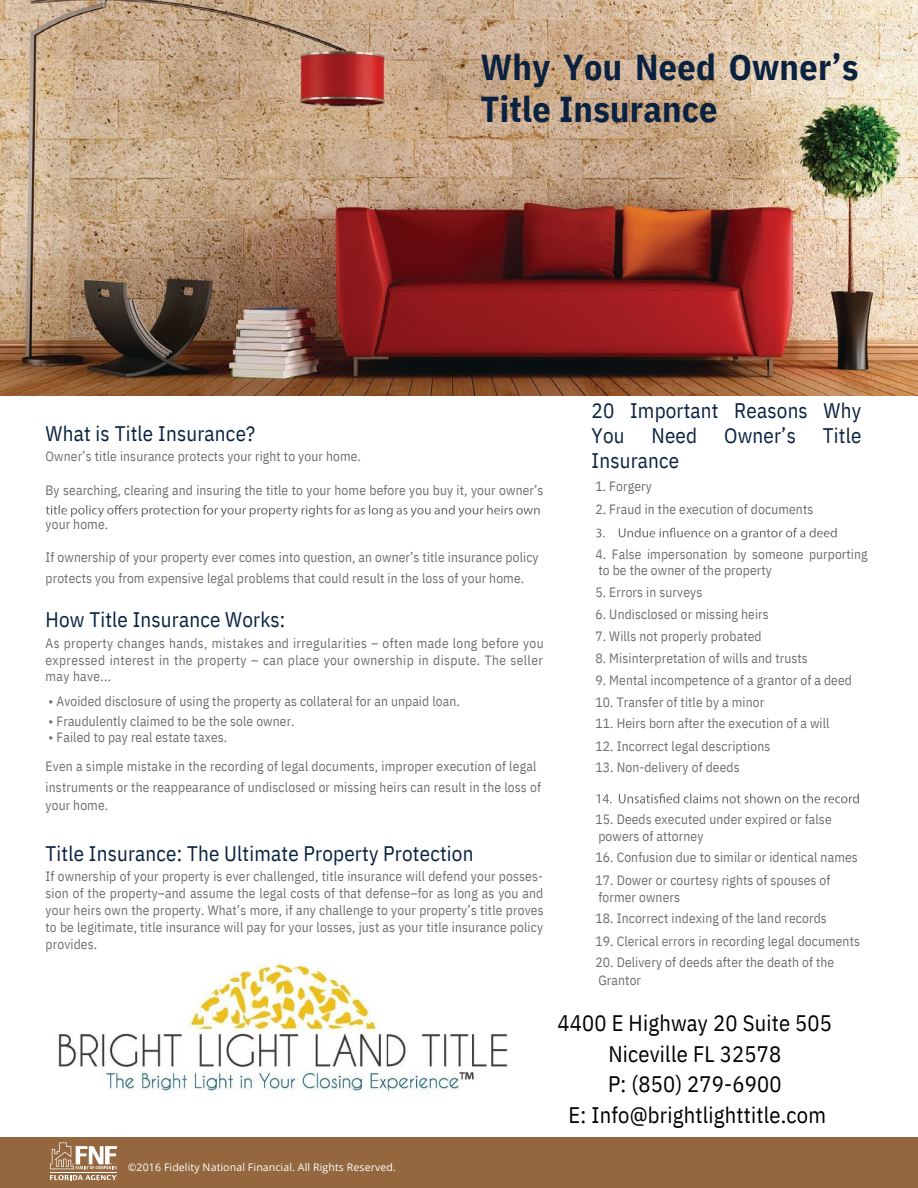
<style>
.page{position:relative;width:918px;height:1188px;background:#fff}
.page>*{position:absolute;margin:0;border:0;box-sizing:border-box;transform-origin:0 0}
.t1{font:700 36px/42.8px "IBM Plex Sans Cond";letter-spacing:.01em;color:#0a2240}
.t2{font:22.35px/30.8px "IBM Plex Sans Cond";letter-spacing:.01em;color:#000;text-align:center}
.t3{font:21px/24.8px "IBM Plex Sans Cond";letter-spacing:.01em;color:#0a2240}
.t4{font:13.5px/16.8px "IBM Plex Sans Cond";letter-spacing:.01em;color:#6d6e70}
.t5{font:10.5px "Open Sans";letter-spacing:.015em;color:#fff}
</style>
<div class="page">
<img style="left:0;top:0;width:917px;height:396px">
<svg style="left:46px;top:505px;width:494px;height:12px"></svg>
<div style="left:0;top:1138px;width:918px;height:50px;background:#94673f"></div>
<hr style="left:50px;top:1172px;width:67px;height:1px;background:#fff">
<svg style="left:50px;top:1175px;width:67px;height:5px"></svg>
<svg style="left:50px;top:1142px;width:67px;height:27px"></svg>
<svg style="left:596px;top:528px;width:241px;height:12px"></svg>
<svg style="left:597px;top:793px;width:262px;height:10px"></svg>
<img style="left:58px;top:959px;width:450px;height:133px">
<h1 class="t1" style="left:480px;top:43px;width:380px">Why You Need Owner’s<br>Title Insurance</h1>
<h3 class="t3" style="left:46px;top:419px;width:211px">What is Title Insurance?</h3>
<p class="t4" style="left:46px;top:447px;width:317px">Owner’s title insurance protects your right to your home.</p>
<p class="t4" style="left:46px;top:481px;width:499px">By searching, clearing and insuring the title to your home before you buy it, your owner’s</p>
<p class="t4" style="left:46px;top:514px;width:64px">your home.</p>
<p class="t4" style="left:46px;top:546px;width:495px;line-height:20.2px">If ownership of your property ever comes into question, an owner’s title insurance policy protects you from expensive legal problems that could result in the loss of your home.</p>
<h3 class="t3" style="left:46px;top:606px;width:241px">How Title Insurance Works:</h3>
<p class="t4" style="left:46px;top:633px;width:500px;text-align:justify">As property changes hands, mistakes and irregularities – often made long before you expressed interest in the property – can place your ownership in dispute. The seller may have...</p>
<p class="t4" style="left:49px;top:692px;width:413px">• Avoided disclosure of using the property as collateral for an unpaid loan.</p>
<p class="t4" style="left:49px;top:712px;width:248px">• Fraudulently claimed to be the sole owner.</p>
<p class="t4" style="left:46px;top:722px;width:492px;line-height:29.2px">• Failed to pay real estate taxes.<br>Even a simple mistake in the recording of legal documents, improper execution of legal</p>
<p class="t4" style="left:46px;top:777px;width:497px;line-height:18px">instruments or the reappearance of undisclosed or missing heirs can result in the loss of your home.</p>
<h3 class="t3" style="left:46px;top:839px;width:429px">Title Insurance: The Ultimate Property Protection</h3>
<p class="t4" style="left:46px;top:867px;width:500px;text-align:justify">If ownership of your property is ever challenged, title insurance will defend your posses&shy;sion of the property–and assume the legal costs of that defense–for as long as you and your heirs own the property. What’s more, if any challenge to your property’s title proves to be legitimate, title insurance will pay for your losses, just as your title insurance policy provides.</p>
<p class="t5" style="left:128px;top:1160px;width:270px">©2016 Fidelity National Financial. All Rights Reserved.</p>
<h3 class="t3" style="left:592px;top:397px;width:271px">20 Important Reasons Why<br>You</h3>
<h3 class="t3" style="left:652px;top:421px;width:47px">Need</h3>
<h3 class="t3" style="left:724px;top:421px;width:73px">Owner’s</h3>
<h3 class="t3" style="left:823px;top:421px;width:40px">Title</h3>
<h3 class="t3" style="left:592px;top:446px;width:89px">Insurance</h3>
<p class="t4" style="left:595px;top:477px;width:58px">1. Forgery</p>
<p class="t4" style="left:595px;top:499px;width:219px">2. Fraud in the execution of documents</p>
<p class="t4" style="left:595px;top:544px;width:274px">4. False impersonation by someone purporting to be the owner of the property</p>
<p class="t4" style="left:595px;top:583px;width:108px">5. Errors in surveys</p>
<p class="t4" style="left:595px;top:605px;width:175px">6. Undisclosed or missing heirs</p>
<p class="t4" style="left:595px;top:626px;width:168px">7. Wills not properly probated</p>
<p class="t4" style="left:595px;top:649px;width:214px">8. Misinterpretation of wills and trusts</p>
<p class="t4" style="left:595px;top:670px;width:258px">9. Mental incompetence of a grantor of a deed</p>
<p class="t4" style="left:595px;top:693px;width:170px">10. Transfer of title by a minor</p>
<p class="t4" style="left:595px;top:714px;width:236px">11. Heirs born after the execution of a will</p>
<p class="t4" style="left:595px;top:737px;width:176px">12. Incorrect legal descriptions</p>
<p class="t4" style="left:595px;top:758px;width:146px">13. Non-delivery of deeds</p>
<p class="t4" style="left:595px;top:810px;width:238px">15. Deeds executed under expired or false powers of attorney</p>
<p class="t4" style="left:595px;top:848px;width:264px">16. Confusion due to similar or identical names</p>
<p class="t4" style="left:595px;top:871px;width:237px">17. Dower or courtesy rights of spouses of former owners</p>
<p class="t4" style="left:595px;top:909px;width:233px">18. Incorrect indexing of the land records</p>
<p class="t4" style="left:595px;top:931px;width:266px">19. Clerical errors in recording legal documents</p>
<p class="t4" style="left:595px;top:952px;width:240px;line-height:18px">20. Delivery of deeds after the death of the<br>Grantor</p>
<h2 class="t2" style="left:558px;top:1005px;width:276px">4400 E Highway 20 Suite 505<br>Niceville FL 32578<br>P: (850) 279-6900<br>E: Info@brightlighttitle.com</h2>
</div>
